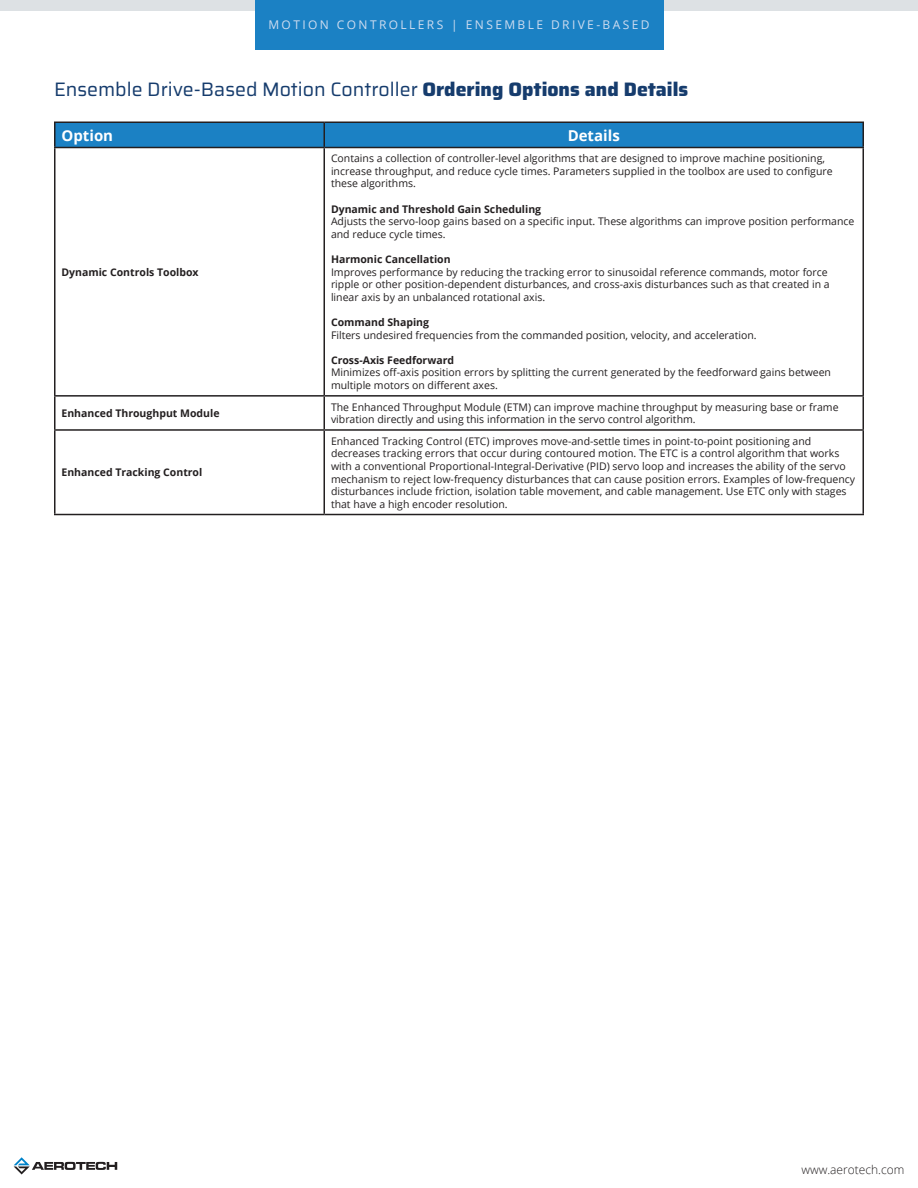
<style>
.page{position:relative;width:918px;height:1188px;background:#fff}
.page>*{position:absolute;margin:0;border:0;box-sizing:border-box;transform-origin:0 0}
.t1{font:19.5px "Saira";color:#163c6d}
.Specification_Table{font:700 15px "Open Sans";color:#fff}
.t2{font:12px "Open Sans";letter-spacing:.2em;color:#d0ddf0}
.t3{font:300 12px "Open Sans";color:#231f20}
.Specification_Table-2{font:10.5px/12.6px "Open Sans";color:#231f20}
.Specification_Table-3{font:700 10.5px "Open Sans";color:#231f20}
.s1{font-weight:800}
</style>
<div class="page">
<div style="left:0;top:0;width:918px;height:10px;background:#dde1e4"></div>
<svg style="left:14px;top:1157px;width:103px;height:17px"></svg>
<div style="left:255px;top:0;width:408px;height:50px;background:#1b81c4"></div>
<svg style="left:56px;top:148px;width:806px;height:366px"></svg>
<hr style="left:324px;top:122px;width:540px;height:1px;background:#231f20">
<hr style="left:54px;top:395px;width:270px;height:2px;background:#231f20">
<hr style="left:54px;top:429px;width:270px;height:2px;background:#231f20">
<hr style="left:54px;top:514px;width:270px;height:1px;background:#231f20">
<svg style="left:56px;top:122px;width:806px;height:25px;background:#1b7dbd"></svg>
<hr style="left:862px;top:123px;width:2px;height:24px;background:#231f20">
<hr style="left:54px;top:147px;width:270px;height:1px;background:#231f20">
<hr style="left:54px;top:122px;width:270px;height:1px;background:#231f20">
<hr style="left:54px;top:123px;width:2px;height:24px;background:#231f20">
<hr style="left:54px;top:148px;width:2px;height:247px;background:#231f20">
<hr style="left:324px;top:147px;width:540px;height:1px;background:#231f20">
<hr style="left:324px;top:148px;width:1px;height:247px;background:#231f20">
<hr style="left:862px;top:148px;width:2px;height:247px;background:#231f20">
<hr style="left:54px;top:397px;width:2px;height:32px;background:#231f20">
<hr style="left:324px;top:395px;width:540px;height:2px;background:#231f20">
<hr style="left:324px;top:397px;width:1px;height:32px;background:#231f20">
<hr style="left:862px;top:397px;width:2px;height:32px;background:#231f20">
<hr style="left:54px;top:431px;width:2px;height:83px;background:#231f20">
<hr style="left:324px;top:429px;width:540px;height:2px;background:#231f20">
<hr style="left:324px;top:431px;width:1px;height:83px;background:#231f20">
<hr style="left:862px;top:431px;width:2px;height:83px;background:#231f20">
<hr style="left:324px;top:514px;width:540px;height:1px;background:#231f20">
<p class="t2" style="left:268px;top:17px;width:383px">MOTION CONTROLLERS | ENSEMBLE DRIVE-BASED</p>
<p class="t1" style="left:54px;top:75px;width:636px">Ensemble Drive-Based Motion Controller <span class="s1">Ordering Options and Details</span></p>
<p class="Specification_Table" style="left:62px;top:125px;width:53px">Option</p>
<p class="Specification_Table" style="left:568px;top:125px;width:54px">Details</p>
<p class="Specification_Table-3" style="left:62px;top:264px;width:139px">Dynamic Controls Toolbox</p>
<p class="Specification_Table-2" style="left:331px;top:152px;width:503px">Contains a collection of controller-level algorithms that are designed to improve machine positioning, increase throughput, and reduce cycle times. Parameters supplied in the toolbox are used to configure these algorithms.</p>
<p class="Specification_Table-3" style="left:331px;top:201px;width:212px">Dynamic and Threshold Gain Scheduling</p>
<p class="Specification_Table-2" style="left:331px;top:215px;width:525px">Adjusts the servo-loop gains based on a specific input. These algorithms can improve position performance and reduce cycle times.</p>
<p class="Specification_Table-3" style="left:331px;top:252px;width:121px">Harmonic Cancellation</p>
<p class="Specification_Table-2" style="left:331px;top:265px;width:500px">Improves performance by reducing the tracking error to sinusoidal reference commands, motor force ripple or other position-dependent disturbances, and cross-axis disturbances such as that created in a linear axis by an unbalanced rotational axis.</p>
<p class="Specification_Table-3" style="left:331px;top:315px;width:100px">Command Shaping</p>
<p class="Specification_Table-2" style="left:331px;top:328px;width:427px">Filters undesired frequencies from the commanded position, velocity, and acceleration.</p>
<p class="Specification_Table-3" style="left:331px;top:353px;width:125px">Cross-Axis Feedforward</p>
<p class="Specification_Table-2" style="left:331px;top:366px;width:502px">Minimizes off-axis position errors by splitting the current generated by the feedforward gains between multiple motors on different axes.</p>
<p class="Specification_Table-3" style="left:62px;top:406px;width:160px">Enhanced Throughput Module</p>
<p class="Specification_Table-2" style="left:331px;top:400px;width:509px">The Enhanced Throughput Module (ETM) can improve machine throughput by measuring base or frame vibration directly and using this information in the servo control algorithm.</p>
<p class="Specification_Table-3" style="left:62px;top:465px;width:142px">Enhanced Tracking Control</p>
<p class="Specification_Table-2" style="left:331px;top:434px;width:526px">Enhanced Tracking Control (ETC) improves move-and-settle times in point-to-point positioning and decreases tracking errors that occur during contoured motion. The ETC is a control algorithm that works with a conventional Proportional-Integral-Derivative (PID) servo loop and increases the ability of the servo mechanism to reject low-frequency disturbances that can cause position errors. Examples of low-frequency disturbances include friction, isolation table movement, and cable management. Use ETC only with stages that have a high encoder resolution.</p>
<p class="t3" style="left:801px;top:1162px;width:105px">www.aerotech.com</p>
</div>
